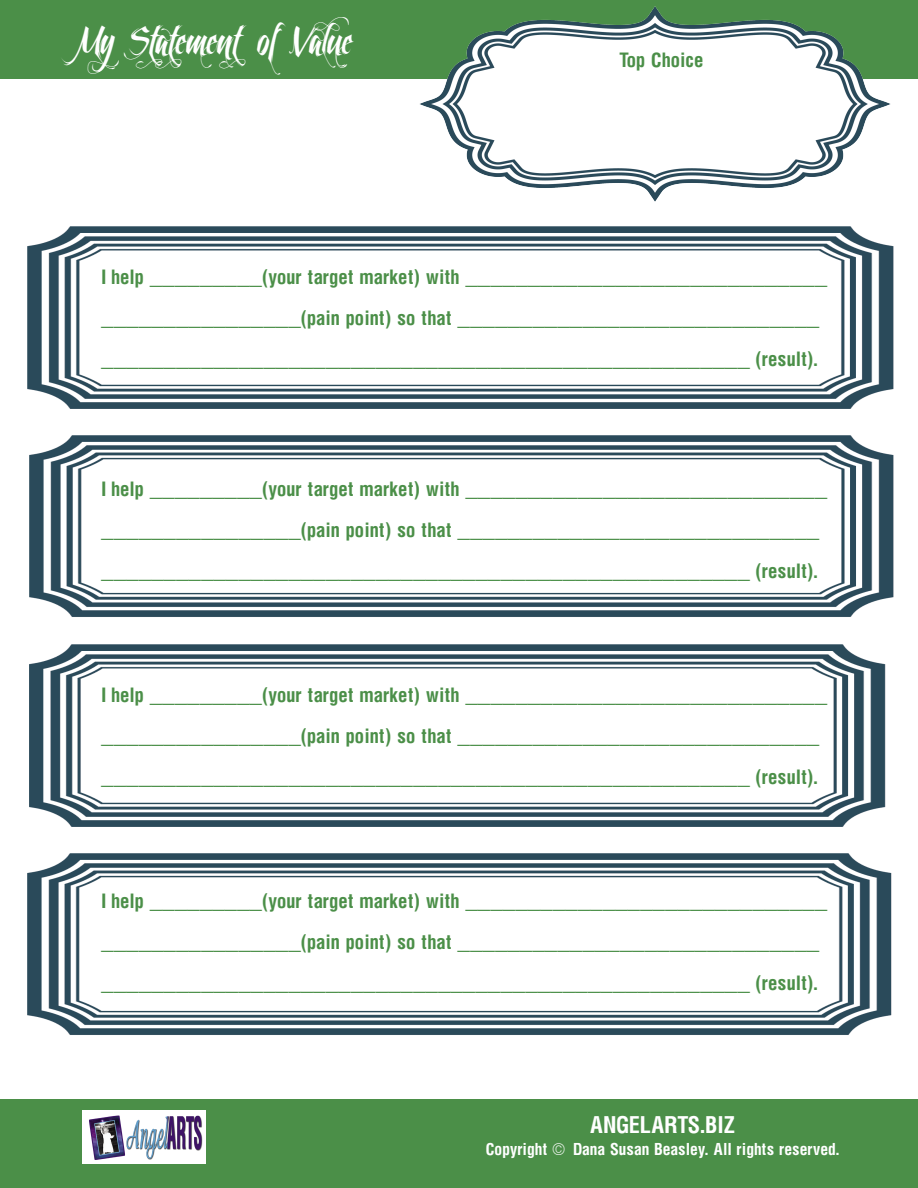
<style>
.page{position:relative;width:918px;height:1188px;background:#fff}
.page>*{position:absolute;margin:0;border:0;box-sizing:border-box;transform-origin:0 0}
.t1{font:36px "Feathergraphy Decoration";color:#fff}
.t2{font:700 21px "Hallmarke Cond";color:#fff}
.t3{font:700 18px "Hallmarke Cond";color:#4b8f48}
.t4{font:700 15px "Hallmarke Cond";color:#fff}
</style>
<div class="page">
<div style="left:0;top:1099px;width:918px;height:89px;background:#4b8f48"></div>
<div style="left:0;top:0;width:918px;height:79px;background:#4b8f48"></div>
<img style="left:83px;top:1110px;width:123px;height:54px">
<img style="left:27px;top:226px;width:866px;height:183px">
<img style="left:29px;top:435px;width:864px;height:182px">
<img style="left:29px;top:644px;width:857px;height:183px">
<img style="left:27px;top:853px;width:865px;height:182px">
<img style="left:420px;top:6px;width:470px;height:195px">
<h1 class="t1" style="left:79px;top:20px;width:279px">My Statementof Value</h1>
<p class="t3" style="left:619px;top:50px;width:86px">Top Choice</p>
<p class="t3" style="left:101px;top:267px;width:727px">I help _________(your target market) with _____________________________</p>
<p class="t3" style="left:101px;top:308px;width:720px">________________(pain point) so that _____________________________</p>
<p class="t3" style="left:101px;top:349px;width:718px">____________________________________________________ (result).</p>
<p class="t3" style="left:101px;top:479px;width:727px">I help _________(your target market) with _____________________________</p>
<p class="t3" style="left:101px;top:520px;width:720px">________________(pain point) so that _____________________________</p>
<p class="t3" style="left:101px;top:561px;width:718px">____________________________________________________ (result).</p>
<p class="t3" style="left:101px;top:685px;width:727px">I help _________(your target market) with _____________________________</p>
<p class="t3" style="left:101px;top:726px;width:720px">________________(pain point) so that _____________________________</p>
<p class="t3" style="left:101px;top:767px;width:718px">____________________________________________________ (result).</p>
<p class="t3" style="left:101px;top:891px;width:727px">I help _________(your target market) with _____________________________</p>
<p class="t3" style="left:101px;top:932px;width:720px">________________(pain point) so that _____________________________</p>
<p class="t3" style="left:101px;top:973px;width:718px">____________________________________________________ (result).</p>
<p class="t2" style="left:590px;top:1114px;width:147px">ANGELARTS.BIZ</p>
<p class="t4" style="left:486px;top:1141px;width:355px">Copyright © Dana Susan Beasley. All rights reserved.</p>
</div>
